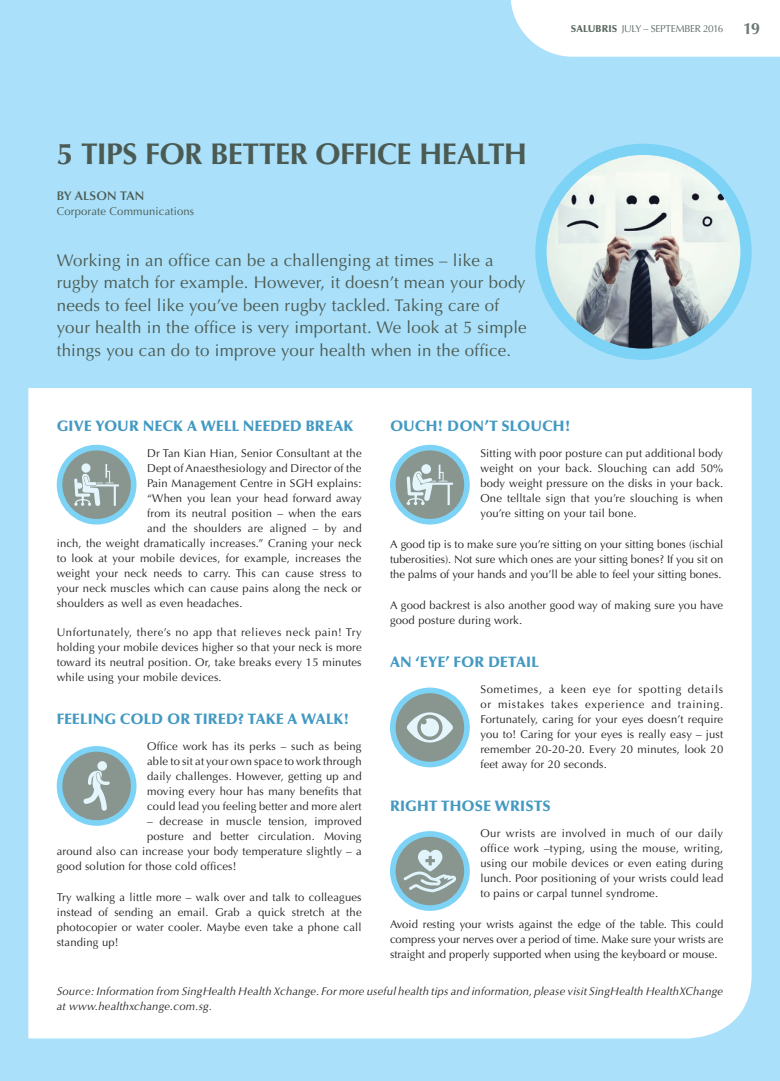
<style>
.page{position:relative;width:780px;height:1081px;background:#aae0f9}
.page>*{position:absolute;margin:0;border:0;box-sizing:border-box;transform-origin:0 0}
.t1{font:700 30px "Optima LT Std";letter-spacing:-.025em;color:#4b5a52}
.t2{font:16.88px/22.5px "Optima LT Std";letter-spacing:.015em;color:#4b5a52}
.t3{font:900 15px "Optima LT Std";letter-spacing:.01em;color:#4399c2}
.t4{font:600 12.5px "Optima LT Std";letter-spacing:.015em;color:#4b5a52}
.t5{font:11.25px/15px "Optima LT Std";letter-spacing:.015em;color:#231f20;text-align:justify}
.t6{font:italic 11.25px/15px "Optima LT Std";letter-spacing:.015em;color:#231f20}
.t7{font:11.25px "Optima LT Std";letter-spacing:.015em;color:#4b5a52}
.t8{font:10px "Optima LT Std";letter-spacing:-.04em;color:#5b6a61}
.s1{font-weight:900}
.s2{font-weight:700;font-size:16.25px;color:#697870}
</style>
<div class="page">
<div style="left:28px;top:388px;width:723px;height:650px;background:#fff"></div>
<svg style="left:60px;top:447px;width:74px;height:75px;background:#869f9f"></svg>
<div style="left:57px;top:445px;width:79px;height:79px;border:6px solid #7cd3f6;border-radius:50%"></div>
<img style="left:541px;top:149px;width:205px;height:205px;border-radius:102px">
<div style="left:535px;top:144px;width:216px;height:216px;border:11px solid #7cd3f6;border-radius:50%"></div>
<div style="left:60px;top:749px;width:74px;height:74px;background:#89968f;border-radius:50%"></div>
<div style="left:57px;top:746px;width:79px;height:80px;border:6px solid #7cd3f6;border-radius:50%"></div>
<svg style="left:393px;top:447px;width:74px;height:75px;background:#869f9f"></svg>
<div style="left:390px;top:445px;width:79px;height:79px;border:6px solid #7cd3f6;border-radius:50%"></div>
<div style="left:393px;top:690px;width:74px;height:74px;background:#89968f;border-radius:50%"></div>
<div style="left:390px;top:687px;width:79px;height:80px;border:6px solid #7cd3f6;border-radius:50%"></div>
<svg style="left:393px;top:834px;width:74px;height:74px"></svg>
<div style="left:390px;top:831px;width:79px;height:80px;border:6px solid #7cd3f6;border-radius:50%"></div>
<svg style="left:74px;top:463px;width:45px;height:43px;background:#a6b4b1"></svg>
<svg style="left:83px;top:761px;width:27px;height:50px"></svg>
<svg style="left:406px;top:464px;width:47px;height:41px;background:#a9b7b5"></svg>
<svg style="left:407px;top:712px;width:46px;height:30px"></svg>
<svg style="left:403px;top:846px;width:53px;height:46px;background:#a2b1af"></svg>
<svg style="left:510px;top:0;width:270px;height:57px;background:#f9fcfe"></svg>
<p class="t1" style="left:57px;top:136px;width:472px">5 TIPS FOR BETTER OFFICE HEALTH</p>
<p class="t4" style="left:57px;top:188px;width:89px">BY ALSON TAN</p>
<p class="t7" style="left:57px;top:205px;width:139px">Corporate Communications</p>
<p class="t2" style="left:57px;top:249px;width:471px">Working in an office can be a challenging at times – like a rugby match for example. However, it doesn’t mean your body needs to feel like you’ve been rugby tackled. Taking care of your health in the office is very important. We look at 5 simple things you can do to improve your health when in the office.</p>
<p class="t8" style="left:571px;top:23px;width:191px"><span class="s1">SALUBRIS</span> JULY – SEPTEMBER 2016 <span class="s2">19</span></p>
<p class="t3" style="left:390px;top:417px;width:182px">OUCH! DON’T SLOUCH!</p>
<p class="t5" style="left:480px;top:445px;width:244px">Sitting with poor posture can put additional body weight on your back. Slouching can add 50% body weight pressure on the disks in your back.<br>One telltale sign that you’re slouching is when you’re sitting on your tail bone.</p>
<p class="t5" style="left:390px;top:536px;width:335px">A good tip is to make sure you’re sitting on your sitting bones (ischial tuberosities). Not sure which ones are your sitting bones? If you sit on the palms of your hands and you’ll be able to feel your sitting bones.</p>
<p class="t5" style="left:390px;top:597px;width:335px">A good backrest is also another good way of making sure you have good posture during work.</p>
<p class="t3" style="left:390px;top:653px;width:150px">AN ‘EYE’ FOR DETAIL</p>
<p class="t5" style="left:480px;top:681px;width:244px">Sometimes, a keen eye for spotting details or mistakes takes experience and training.<br>Fortunately, caring for your eyes doesn’t require you to! Caring for your eyes is really easy – just remember 20-20-20. Every 20 minutes, look 20 feet away for 20 seconds.</p>
<p class="t3" style="left:390px;top:797px;width:162px">RIGHT THOSE WRISTS</p>
<p class="t5" style="left:480px;top:825px;width:244px">Our wrists are involved in much of our daily office work –typing, using the mouse, writing, using our mobile devices or even eating during lunch. Poor positioning of your wrists could lead to pains or carpal tunnel syndrome.</p>
<p class="t5" style="left:390px;top:916px;width:335px">Avoid resting your wrists against the edge of the table. This could compress your nerves over a period of time. Make sure your wrists are straight and properly supported when using the keyboard or mouse.</p>
<p class="t6" style="left:57px;top:984px;width:668px">Source: Information from SingHealth Health Xchange. For more useful health tips and information, please visit SingHealth HealthXChange at www.healthxchange.com.sg.</p>
<p class="t3" style="left:57px;top:417px;width:298px">GIVE YOUR NECK A WELL NEEDED BREAK</p>
<p class="t5" style="left:147px;top:445px;width:216px">Dr Tan Kian Hian, Senior Consultant at the</p>
<p class="t5" style="left:147px;top:460px;width:216px">Dept of Anaesthesiology and Director of the</p>
<p class="t5" style="left:147px;top:475px;width:216px">Pain Management Centre in SGH explains:</p>
<p class="t5" style="left:147px;top:490px;width:216px">“When you lean your head forward away</p>
<p class="t5" style="left:147px;top:505px;width:216px">from its neutral position – when the ears</p>
<p class="t5" style="left:147px;top:520px;width:216px">and the shoulders are aligned – by and</p>
<p class="t5" style="left:57px;top:535px;width:306px">inch, the weight dramatically increases.” Craning your neck</p>
<p class="t5" style="left:57px;top:550px;width:306px">to look at your mobile devices, for example, increases the</p>
<p class="t5" style="left:57px;top:565px;width:306px">weight your neck needs to carry. This can cause stress to</p>
<p class="t5" style="left:57px;top:580px;width:306px">your neck muscles which can cause pains along the neck or</p>
<p class="t5" style="left:57px;top:595px;width:187px">shoulders as well as even headaches.</p>
<p class="t5" style="left:57px;top:625px;width:306px">Unfortunately, there’s no app that relieves neck pain! Try holding your mobile devices higher so that your neck is more toward its neutral position. Or, take breaks every 15 minutes while using your mobile devices.</p>
<p class="t3" style="left:57px;top:710px;width:295px">FEELING COLD OR TIRED? TAKE A WALK!</p>
<p class="t5" style="left:147px;top:739px;width:216px">Office work has its perks – such as being able to sit at your own space to work through daily challenges. However, getting up and moving every hour has many benefits that could lead you feeling better and more alert</p>
<p class="t5" style="left:147px;top:814px;width:216px">– decrease in muscle tension, improved</p>
<p class="t5" style="left:147px;top:829px;width:216px">posture and better circulation. Moving</p>
<p class="t5" style="left:57px;top:844px;width:306px">around also can increase your body temperature slightly – a</p>
<p class="t5" style="left:57px;top:859px;width:181px">good solution for those cold offices!</p>
<p class="t5" style="left:57px;top:890px;width:306px">Try walking a little more – walk over and talk to colleagues instead of sending an email. Grab a quick stretch at the photocopier or water cooler. Maybe even take a phone call standing up!</p>
</div>
